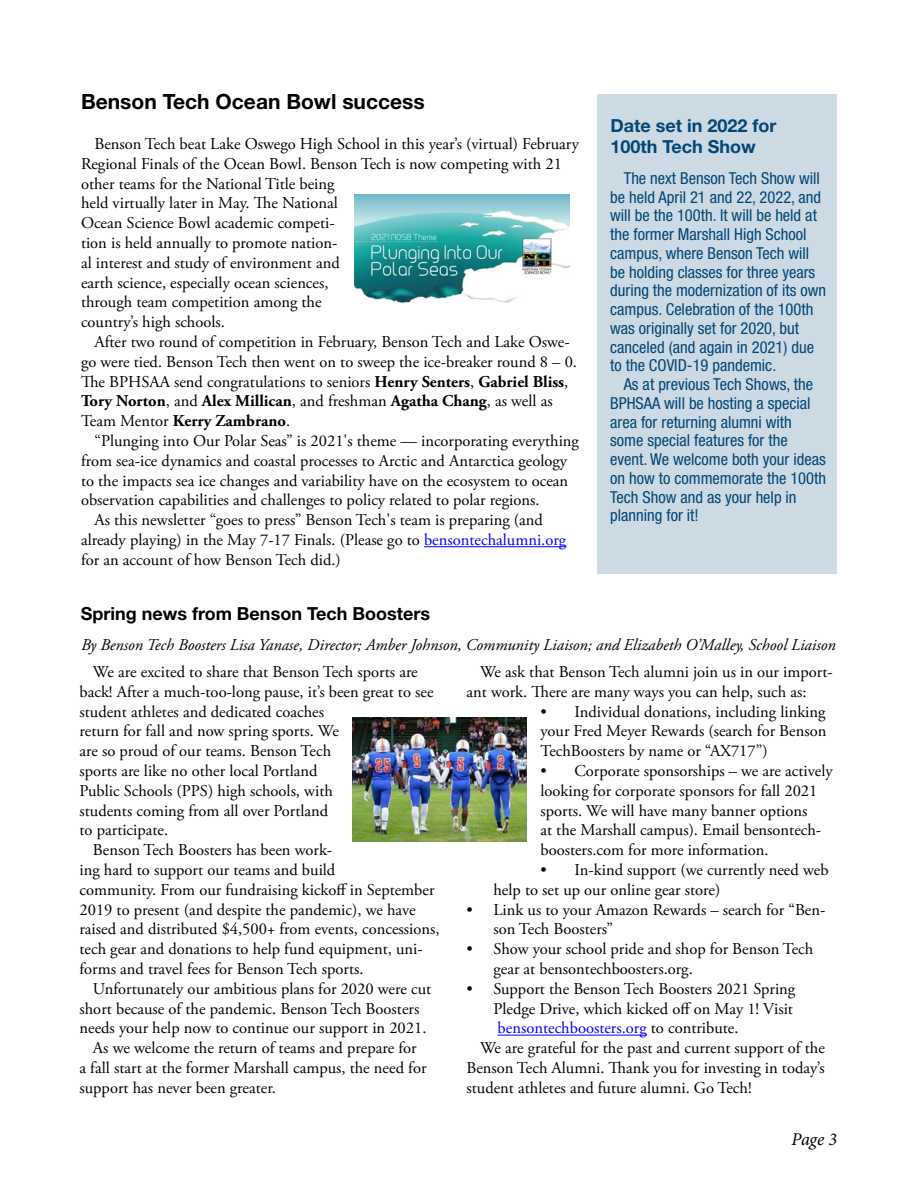
<style>
.page{position:relative;width:918px;height:1188px;background:#fff}
.page>*{position:absolute;margin:0;border:0;box-sizing:border-box;transform-origin:0 0}
.t1{font:700 21px "Helvetica Neue LT Std";color:#000}
.t2{font:700 18px "Helvetica Neue LT Std";color:#000}
.t3{font:700 18px/21px "Helvetica Neue LT Std";color:#004677}
.t4{font:italic 18px "Minion Pro";color:#000}
.t5{font:16.5px/19.8px "Adobe Garamond Pro";color:#000}
.t6{font:condensed 16.5px/18.8px "Helvetica Neue LT Std";color:#004677}
.t7{font:italic 16.5px "Adobe Garamond Pro";color:#000}
.t8{font:16.5px "Adobe Garamond Pro";color:#00f}
.s1{font-weight:700}
.s2{color:#00f}
.s3{color:#000}
</style>
<div class="page">
<div style="left:597px;top:94px;width:240px;height:480px;background:#ccdae4"></div>
<hr style="left:424px;top:546px;width:142px;height:1px;background:#00f">
<hr style="left:498px;top:1035px;width:149px;height:1px;background:#00f">
<img style="left:354px;top:195px;width:216px;height:108px">
<img style="left:353px;top:717px;width:174px;height:125px">
<p class="t1" style="left:81px;top:89px;width:345px">Benson Tech Ocean Bowl success</p>
<p class="t5" style="left:81px;top:135px;width:499px;text-indent:13px">Benson Tech beat Lake Oswego High School in this year’s (virtual) February Regional Finals of the Ocean Bowl. Benson Tech is now competing with 21 other teams for the National Title being<br>held virtually later in May. The National<br>Ocean Science Bowl academic competi-<br>tion is held annually to promote nation-<br>al interest and study of environment and<br>earth science, especially ocean sciences,<br>through team competition among the<br>country’s high schools.</p>
<p class="t5" style="left:81px;top:333px;width:498px;text-indent:13px">After two round of competition in February, Benson Tech and Lake Oswe&shy;go were tied. Benson Tech then went on to sweep the ice-breaker round 8 – 0.<br>The BPHSAA send congratulations to seniors <span class="s1">Henry Senters</span>, <span class="s1">Gabriel Bliss</span>, <span class="s1">Tory Norton</span>, and <span class="s1">Alex Millican</span>, and freshman <span class="s1">Agatha Chang</span>, as well as Team Mentor <span class="s1">Kerry Zambrano</span>.</p>
<p class="t5" style="left:94px;top:432px;width:486px">“Plunging into Our Polar Seas” is 2021's theme — incorporating everything</p>
<p class="t5" style="left:81px;top:451px;width:488px">from sea-ice dynamics and coastal processes to Arctic and Antarctica geology</p>
<p class="t5" style="left:81px;top:471px;width:489px">to the impacts sea ice changes and variability have on the ecosystem to ocean</p>
<p class="t5" style="left:81px;top:491px;width:460px">observation capabilities and challenges to policy related to polar regions.</p>
<p class="t5" style="left:94px;top:511px;width:450px">As this newsletter “goes to press” Benson Tech's team is preparing (and</p>
<p class="t5" style="left:81px;top:531px;width:487px">already playing) in the May 7-17 Finals. (Please go to <span class="s2">bensontechalumni.org</span></p>
<p class="t5" style="left:81px;top:550px;width:261px">for an account of how Benson Tech did.)</p>
<p class="t3" style="left:611px;top:114px;width:168px">Date set in 2022 for<br>100th Tech Show</p>
<p class="t6" style="left:610px;top:169px;width:217px;text-indent:13px">The next Benson Tech Show will be held April 21 and 22, 2022, and will be the 100th. It will be held at the former Marshall High School campus, where Benson Tech will be holding classes for three years during the modernization of its own campus. Celebration of the 100th was originally set for 2020, but canceled (and again in 2021) due to the COVID-19 pandemic.</p>
<p class="t6" style="left:610px;top:375px;width:217px;text-indent:13px">As at previous Tech Shows, the<br>BPHSAA will be hosting a special area for returning alumni with some special features for the event. We welcome both your ideas on how to commemorate the 100th<br>Tech Show and as your help in planning for it!</p>
<p class="t2" style="left:81px;top:603px;width:351px">Spring news from Benson Tech Boosters</p>
<p class="t7" style="left:81px;top:635px;width:756px">By Benson Tech Boosters Lisa Yanase, Director; Amber Johnson, Community Liaison; and Elizabeth O’Malley, School Liaison</p>
<p class="t5" style="left:93px;top:663px;width:326px">We are excited to share that Benson Tech sports are</p>
<p class="t5" style="left:80px;top:682px;width:356px">back! After a much-too-long pause, it’s been great to see</p>
<p class="t5" style="left:80px;top:702px;width:246px">student athletes and dedicated coaches</p>
<p class="t5" style="left:80px;top:722px;width:261px">return for fall and now spring sports. We</p>
<p class="t5" style="left:80px;top:742px;width:253px">are so proud of our teams. Benson Tech</p>
<p class="t5" style="left:80px;top:762px;width:240px">sports are like no other local Portland</p>
<p class="t5" style="left:80px;top:781px;width:255px">Public Schools (PPS) high schools, with</p>
<p class="t5" style="left:80px;top:801px;width:250px">students coming from all over Portland</p>
<p class="t5" style="left:80px;top:821px;width:90px">to participate.</p>
<p class="t5" style="left:93px;top:841px;width:241px">Benson Tech Boosters has been work-</p>
<p class="t5" style="left:80px;top:861px;width:257px">ing hard to support our teams and build</p>
<p class="t5" style="left:80px;top:880px;width:357px">community. From our fundraising kickoff in September</p>
<p class="t5" style="left:80px;top:900px;width:338px">2019 to present (and despite the pandemic), we have</p>
<p class="t5" style="left:80px;top:920px;width:362px">raised and distributed $4,500+ from events, concessions,</p>
<p class="t5" style="left:80px;top:940px;width:345px">tech gear and donations to help fund equipment, uni-</p>
<p class="t5" style="left:80px;top:960px;width:286px">forms and travel fees for Benson Tech sports.</p>
<p class="t5" style="left:93px;top:979px;width:340px">Unfortunately our ambitious plans for 2020 were cut</p>
<p class="t5" style="left:80px;top:999px;width:341px">short because of the pandemic. Benson Tech Boosters</p>
<p class="t5" style="left:80px;top:1019px;width:348px">needs your help now to continue our support in 2021.</p>
<p class="t5" style="left:93px;top:1039px;width:325px">As we welcome the return of teams and prepare for</p>
<p class="t5" style="left:80px;top:1059px;width:349px">a fall start at the former Marshall campus, the need for</p>
<p class="t5" style="left:80px;top:1078px;width:198px">support has never been greater.</p>
<p class="t5" style="left:467px;top:663px;width:368px;text-indent:13px">We ask that Benson Tech alumni join us in our import&shy;ant work. There are many ways you can help, such as:</p>
<p class="t5" style="left:540px;top:702px;width:287px;text-align:justify">• Individual donations, including linking your Fred Meyer Rewards (search for Benson TechBoosters by name or “AX717”)</p>
<p class="t5" style="left:540px;top:762px;width:294px">• Corporate sponsorships – we are actively looking for corporate sponsors for fall 2021 sports. We will have many banner options<br>at the Marshall campus). Email bensontech&shy;boosters.com for more information.</p>
<p class="t5" style="left:493px;top:861px;width:337px;text-indent:47px">• In-kind support (we currently need web help to set up our online gear store)</p>
<p class="t5" style="left:493px;top:900px;width:333px;text-indent:-27px">• Link us to your Amazon Rewards – search for “Ben&shy;son Tech Boosters”</p>
<p class="t5" style="left:493px;top:940px;width:321px;text-indent:-27px">• Show your school pride and shop for Benson Tech gear at bensontechboosters.org.</p>
<p class="t5" style="left:467px;top:979px;width:330px">• Support the Benson Tech Boosters 2021 Spring</p>
<p class="t5" style="left:493px;top:999px;width:301px">Pledge Drive, which kicked off on May 1! Visit</p>
<p class="t8" style="left:498px;top:1018px;width:242px">bensontechboosters.org <span class="s3">to contribute.</span></p>
<p class="t5" style="left:480px;top:1039px;width:346px">We are grateful for the past and current support of the</p>
<p class="t5" style="left:467px;top:1059px;width:360px">Benson Tech Alumni. Thank you for investing in today’s</p>
<p class="t5" style="left:467px;top:1078px;width:287px">student athletes and future alumni. Go Tech!</p>
<p class="t4" style="left:791px;top:1127px;width:47px">Page 3</p>
</div>
